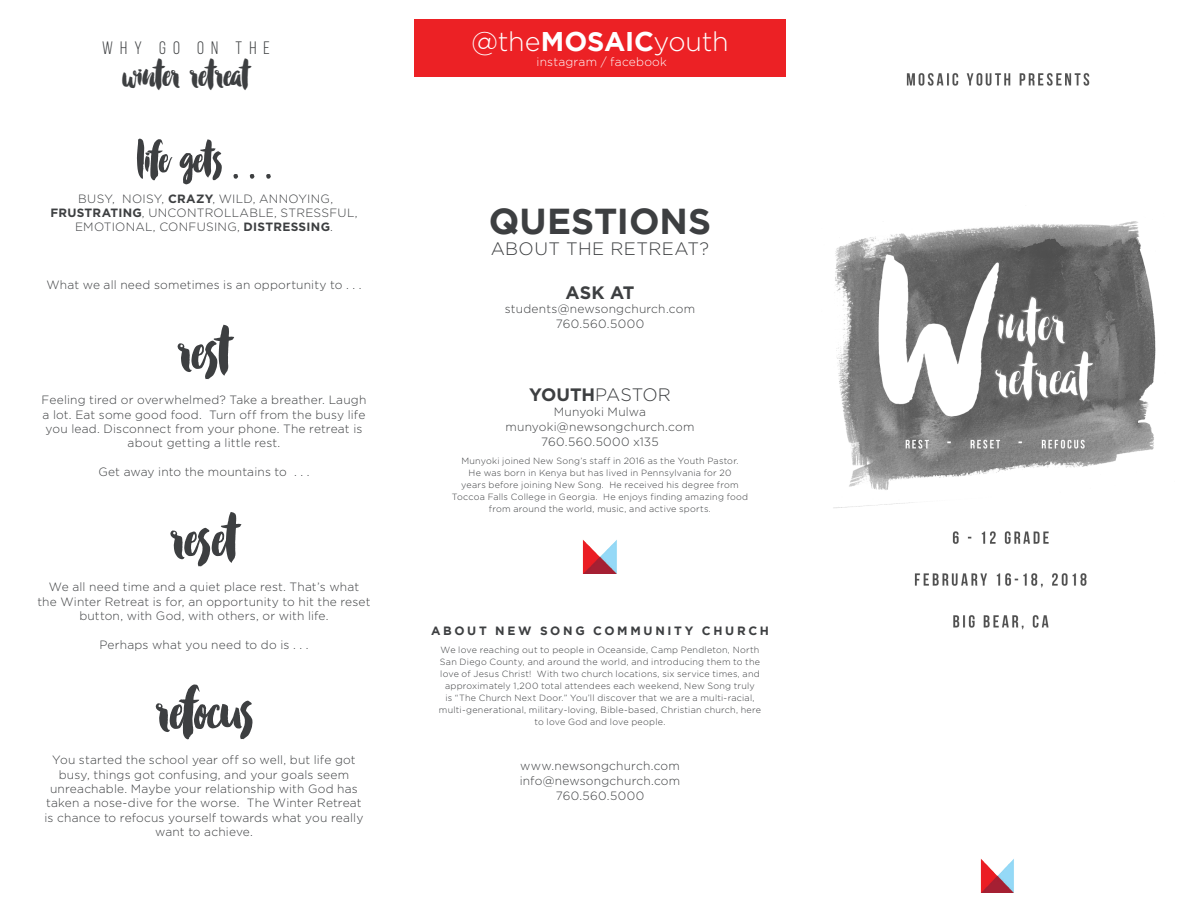
<style>
.page{position:relative;width:1188px;height:918px;background:#fff}
.page>*{position:absolute;margin:0;border:0;box-sizing:border-box;transform-origin:0 0}
.t1{font:72px "Smitten";letter-spacing:-.005em;color:#3d3f41}
.t2{font:54px "Smitten";letter-spacing:.005em;color:#3d3f41}
.t3{font:45px "Smitten";letter-spacing:-.015em;color:#3d3f41}
.t4{font:700 36px "Gotham";color:#3d3f41}
.t5{font:300 27px "Gotham";letter-spacing:-.015em;color:#fff}
.t6{font:300 18px "Gotham";letter-spacing:.02em;color:#3d3f41}
.t7{font:18px "Bebas Neue";letter-spacing:.4em;color:#3d3f41}
.t8{font:700 18px "Gotham";color:#3d3f41}
.t9{font:300 12px/14.4px "Gotham";letter-spacing:.015em;color:#3d3f41;text-align:center}
.t10{font:700 12px "Gotham";letter-spacing:.225em;color:#3d3f41}
.t11{font:300 12px "Gotham";letter-spacing:.015em;color:#fff}
.t12{font:300 9px/12px "Gotham";letter-spacing:.025em;color:#3d3f41;text-align:justify}
.s1{font-weight:700}
</style>
<div class="page">
<img style="left:833px;top:73px;width:323px;height:820px">
<img style="left:583px;top:540px;width:34px;height:34px">
<div style="left:414px;top:19px;width:372px;height:57px;background:#ec2125"></div>
<img style="left:981px;top:859px;width:34px;height:34px">
<p class="t7" style="left:102px;top:39px;width:169px">WHY GO ON THE</p>
<p class="t3" style="left:123px;top:58px;width:128px">winter retreat</p>
<p class="t2" style="left:137px;top:138px;width:136px">life gets . . .</p>
<p class="t9" style="left:50px;top:191px;width:309px">BUSY, NOISY, <span class="s1">CRAZY</span>, WILD, ANNOYING,<br><span class="s1">FRUSTRATING</span>, UNCONTROLLABLE, STRESSFUL,<br>EMOTIONAL, CONFUSING, <span class="s1">DISTRESSING</span>.</p>
<p class="t9" style="left:46px;top:277px;width:317px">What we all need sometimes is an opportunity to . . .</p>
<p class="t1" style="left:177px;top:323px;width:55px">rest</p>
<p class="t9" style="left:42px;top:393px;width:326px">Feeling tired or overwhelmed? Take a breather. Laugh a lot. Eat some good food. Turn off from the busy life you lead. Disconnect from your phone. The retreat is about getting a little rest.</p>
<p class="t9" style="left:98px;top:465px;width:213px">Get away into the mountains to . . .</p>
<p class="t1" style="left:170px;top:510px;width:70px">reset</p>
<p class="t9" style="left:37px;top:580px;width:335px">We all need time and a quiet place rest. That’s what<br>the Winter Retreat is for, an opportunity to hit the reset button, with God, with others, or with life.</p>
<p class="t9" style="left:100px;top:637px;width:210px">Perhaps what you need to do is . . .</p>
<p class="t1" style="left:155px;top:683px;width:99px">refocus</p>
<p class="t9" style="left:45px;top:753px;width:320px">You started the school year off so well, but life got busy, things got confusing, and your goals seem unreachable. Maybe your relationship with God has taken a nose-dive for the worse. The Winter Retreat is chance to refocus yourself towards what you really want to achieve.</p>
<p class="t5" style="left:471px;top:26px;width:259px">@the<span class="s1">MOSAIC</span>youth</p>
<p class="t11" style="left:537px;top:55px;width:132px">instagram / facebook</p>
<p class="t4" style="left:489px;top:200px;width:224px">QUESTIONS</p>
<p class="t6" style="left:491px;top:239px;width:220px">ABOUT THE RETREAT?</p>
<p class="t8" style="left:566px;top:282px;width:70px">ASK AT</p>
<p class="t9" style="left:505px;top:301px;width:192px">students@newsongchurch.com</p>
<p class="t9" style="left:556px;top:316px;width:90px">760.560.5000</p>
<p class="t6" style="left:529px;top:385px;width:143px"><span class="s1">YOUTH</span>PASTOR</p>
<p class="t9" style="left:554px;top:404px;width:94px">Munyoki Mulwa</p>
<p class="t9" style="left:506px;top:419px;width:190px">munyoki@newsongchurch.com</p>
<p class="t9" style="left:541px;top:434px;width:119px">760.560.5000 x135</p>
<p class="t12" style="left:461px;top:454px;width:279px">Munyoki joined New Song’s staff in 2016 as the Youth Pastor.</p>
<p class="t12" style="left:469px;top:466px;width:264px">He was born in Kenya but has lived in Pennsylvania for 20</p>
<p class="t12" style="left:461px;top:478px;width:279px">years before joining New Song. He received his degree from</p>
<p class="t12" style="left:452px;top:490px;width:298px">Toccoa Falls College in Georgia. He enjoys finding amazing food</p>
<p class="t12" style="left:489px;top:502px;width:224px">from around the world, music, and active sports.</p>
<p class="t10" style="left:431px;top:623px;width:339px">ABOUT NEW SONG COMMUNITY CHURCH</p>
<p class="t12" style="left:440px;top:643px;width:322px">We love reaching out to people in Oceanside, Camp Pendleton, North San Diego County, and around the world, and introducing them to the love of Jesus Christ! With two church locations, six service times, and</p>
<p class="t12" style="left:439px;top:679px;width:324px;text-align:center">approximately 1,200 total attendees each weekend, New Song truly<br>is “The Church Next Door.” You’ll discover that we are a multi-racial, multi-generational, military-loving, Bible-based, Christian church, here</p>
<p class="t12" style="left:535px;top:715px;width:132px">to love God and love people.</p>
<p class="t9" style="left:520px;top:758px;width:161px">www.newsongchurch.com</p>
<p class="t9" style="left:520px;top:773px;width:162px">info@newsongchurch.com</p>
<p class="t9" style="left:556px;top:788px;width:90px">760.560.5000</p>
</div>
